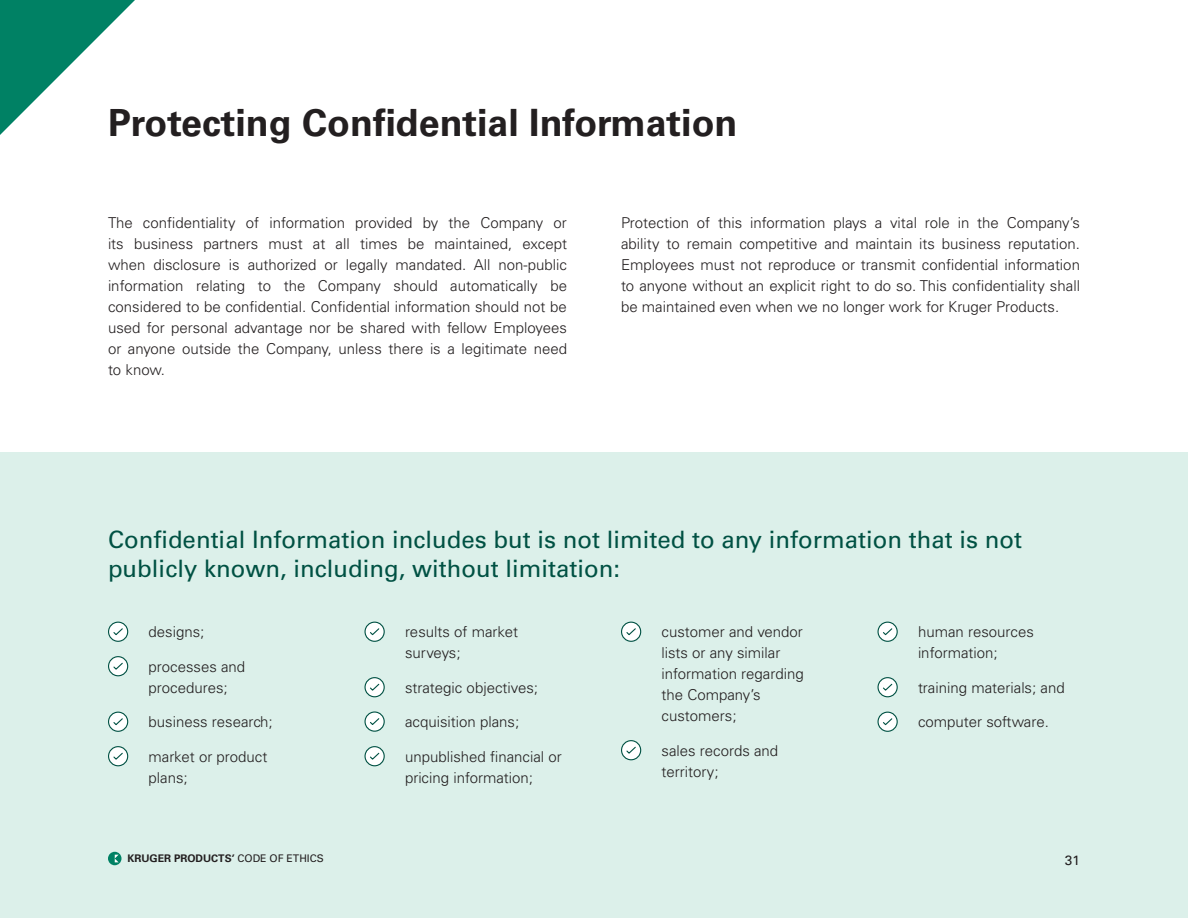
<style>
.page{position:relative;width:1188px;height:918px;background:#fff}
.page>*{position:absolute;margin:0;border:0;box-sizing:border-box;transform-origin:0 0}
.TITRE{font:700 37.5px "Univers";color:#231f20}
.ST{font:24px/28.8px "Univers";color:#005143}
.TXT{font:300 15px/21px "Univers";color:#231f20}
.t1{font:13.5px "Univers";color:#231f20}
.t2{font:700 10.5px "Univers";color:#231f20}
.s1{font-weight:400}
</style>
<div class="page">
<div style="left:0;top:453px;width:1188px;height:465px;background:#dcf0ea"></div>
<svg style="left:108px;top:621px;width:21px;height:21px"></svg>
<svg style="left:108px;top:656px;width:21px;height:21px"></svg>
<svg style="left:108px;top:711px;width:21px;height:21px"></svg>
<svg style="left:108px;top:746px;width:21px;height:21px"></svg>
<svg style="left:364px;top:621px;width:21px;height:21px"></svg>
<svg style="left:364px;top:677px;width:21px;height:21px"></svg>
<svg style="left:364px;top:711px;width:21px;height:21px"></svg>
<svg style="left:364px;top:746px;width:21px;height:21px"></svg>
<svg style="left:621px;top:621px;width:21px;height:21px"></svg>
<svg style="left:621px;top:740px;width:21px;height:21px"></svg>
<svg style="left:877px;top:621px;width:21px;height:21px"></svg>
<svg style="left:877px;top:677px;width:21px;height:21px"></svg>
<svg style="left:877px;top:711px;width:21px;height:21px"></svg>
<svg style="left:0;top:0;width:135px;height:135px"></svg>
<svg style="left:108px;top:852px;width:14px;height:13px"></svg>
<svg style="left:115px;top:855px;width:4px;height:7px"></svg>
<p class="TITRE" style="left:108px;top:101px;width:631px">Protecting Confidential Information</p>
<p class="TXT" style="left:108px;top:212px;width:461px;text-align:justify">The confidentiality of information provided by the Company or its business partners must at all times be maintained, except when disclosure is authorized or legally mandated. All non-public information relating to the Company should automatically be considered to be confidential. Confidential information should not be used for personal advantage nor be shared with fellow Employees or anyone outside the Company, unless there is a legitimate need to know.</p>
<p class="TXT" style="left:621px;top:212px;width:461px;text-align:justify">Protection of this information plays a vital role in the Company’s ability to remain competitive and maintain its business reputation.<br>Employees must not reproduce or transmit confidential information to anyone without an explicit right to do so. This confidentiality shall be maintained even when we no longer work for Kruger Products.</p>
<p class="ST" style="left:108px;top:526px;width:916px">Confidential Information includes but is not limited to any information that is not publicly known, including, without limitation:</p>
<p class="TXT" style="left:148px;top:622px;width:57px">designs;</p>
<p class="TXT" style="left:148px;top:656px;width:98px">processes and procedures;</p>
<p class="TXT" style="left:148px;top:712px;width:126px">business research;</p>
<p class="TXT" style="left:148px;top:746px;width:120px">market or product plans;</p>
<p class="TXT" style="left:405px;top:622px;width:115px">results of market surveys;</p>
<p class="TXT" style="left:405px;top:677px;width:135px">strategic objectives;</p>
<p class="TXT" style="left:405px;top:712px;width:116px">acquisition plans;</p>
<p class="TXT" style="left:405px;top:746px;width:158px">unpublished financial or pricing information;</p>
<p class="TXT" style="left:662px;top:622px;width:144px">customer and vendor lists or any similar information regarding the Company’s customers;</p>
<p class="TXT" style="left:662px;top:740px;width:118px">sales records and territory;</p>
<p class="TXT" style="left:918px;top:622px;width:117px">human resources information;</p>
<p class="TXT" style="left:918px;top:677px;width:148px">training materials; and</p>
<p class="TXT" style="left:918px;top:712px;width:132px">computer software.</p>
<p class="t2" style="left:127px;top:852px;width:198px">KRUGER PRODUCTS’ <span class="s1">CODE OF ETHICS</span></p>
<p class="t1" style="left:1065px;top:852px;width:17px">31</p>
</div>
